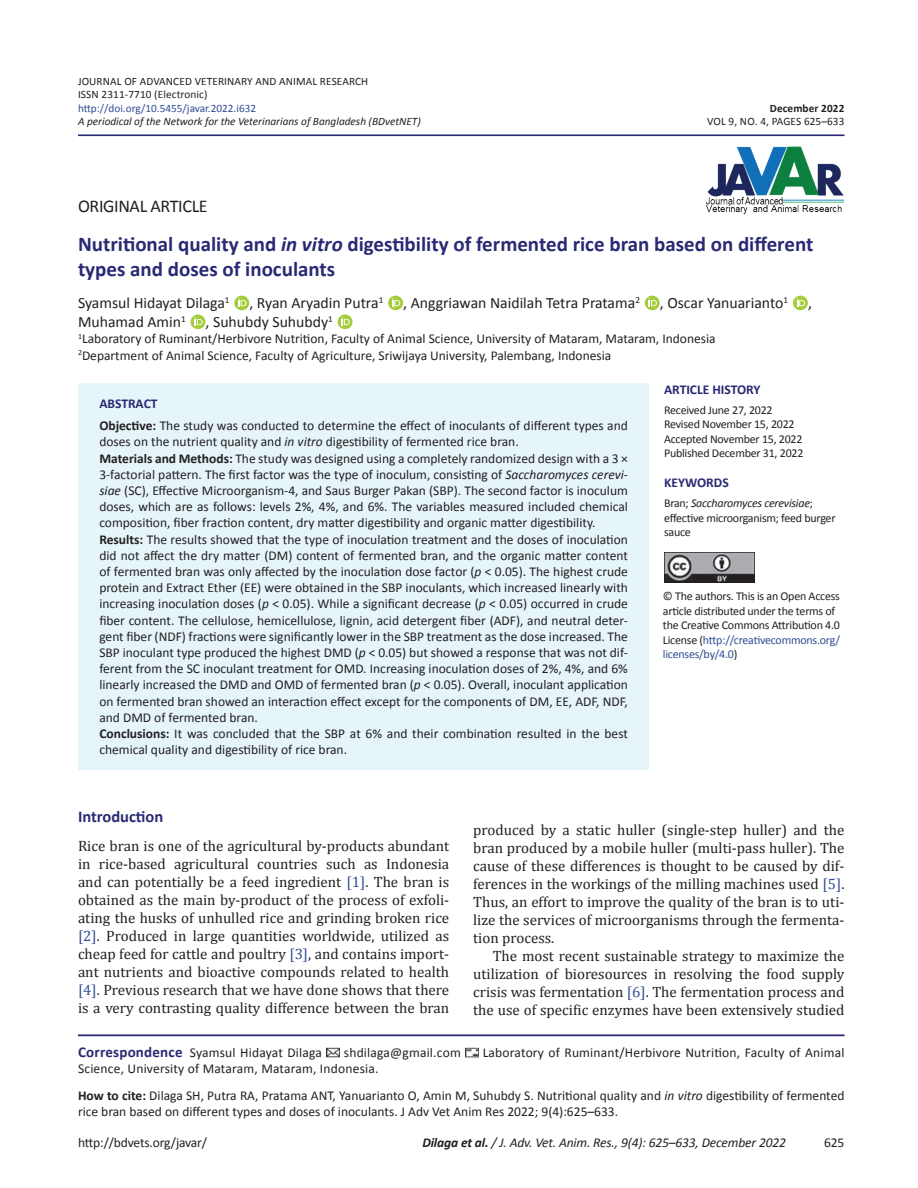
<style>
.page{position:relative;width:918px;height:1188px;background:#fff}
.page>*{position:absolute;margin:0;border:0;box-sizing:border-box;transform-origin:0 0}
.Article_Title{font:700 21px/25.2px "Calibri";color:#292a73}
.Issue_Date{font:18px "Calibri";letter-spacing:-.02em;color:#231f20}
.Head_A{font:700 16.5px "Calibri";color:#292a73}
.Authors{font:15.75px "Calibri";color:#231f20}
.Para_1st{font:15px/18px "Cambria";color:#231f20;text-align:justify}
.Para_Indent{font:15px/18px "Cambria";color:#231f20;text-align:justify}
.ABSTRACT_TXT{font:13.5px/16.2px "Calibri";color:#231f20}
.Author_Deatiles{font:13.5px/16.2px "Calibri";color:#231f20}
.Affliation{font:13.5px "Calibri";color:#231f20}
.t1{font:italic 13.5px "Calibri";letter-spacing:-.01em;color:#231f20}
.ABSTRACT_HD{font:700 13.5px "Calibri";color:#292a73}
.Issue_Date-2{font:12px/14.4px "Calibri";letter-spacing:-.02em;color:#231f20}
.VOL{font:11.25px "Calibri";letter-spacing:.01em;color:#231f20}
.DOI{font:italic 11.25px "Calibri";color:#231f20}
.VOL-2{font:11.25px "Calibri";color:#304d94}
.DOI-2{font:11.25px "Calibri";letter-spacing:.01em;color:#231f20}
.VOL-3{font:700 11.25px "Calibri";letter-spacing:.01em;color:#231f20}
.s1{font-style:italic}
.s2{font-weight:700}
.s3{color:#304d94}
.s4{font-weight:700;font-size:15px;color:#292a73}
</style>
<div class="page">
<hr style="left:78px;top:134px;width:767px;height:2px;background:#292a73">
<svg style="left:235px;top:295px;width:14px;height:16px"></svg>
<svg style="left:234px;top:296px;width:15px;height:14px"></svg>
<svg style="left:238px;top:298px;width:8px;height:8px"></svg>
<svg style="left:389px;top:295px;width:14px;height:16px"></svg>
<div style="left:388px;top:296px;width:15px;height:14px;background:#a4cd3b;border-radius:50%"></div>
<svg style="left:392px;top:298px;width:8px;height:8px"></svg>
<svg style="left:644px;top:295px;width:15px;height:16px"></svg>
<svg style="left:645px;top:296px;width:15px;height:14px"></svg>
<svg style="left:649px;top:298px;width:8px;height:8px"></svg>
<svg style="left:793px;top:295px;width:14px;height:16px"></svg>
<div style="left:793px;top:296px;width:15px;height:14px;background:#a4cd3b;border-radius:50%"></div>
<svg style="left:797px;top:298px;width:8px;height:8px"></svg>
<svg style="left:190px;top:314px;width:16px;height:15px"></svg>
<svg style="left:195px;top:317px;width:8px;height:8px"></svg>
<svg style="left:337px;top:314px;width:16px;height:15px"></svg>
<svg style="left:342px;top:317px;width:8px;height:8px"></svg>
<hr style="left:78px;top:1034px;width:767px;height:2px;background:#292a73">
<svg style="left:326px;top:1047px;width:13px;height:11px"></svg>
<svg style="left:465px;top:1047px;width:13px;height:11px"></svg>
<img style="left:705px;top:146px;width:140px;height:69px">
<div style="left:78px;top:383px;width:571px;height:386px;background:#e5f5fa"></div>
<img style="left:664px;top:552px;width:91px;height:31px">
<p class="VOL" style="left:78px;top:74px;width:292px">JOURNAL OF ADVANCED VETERINARY AND ANIMAL RESEARCH</p>
<p class="VOL" style="left:78px;top:88px;width:131px">ISSN 2311-7710 (Electronic)</p>
<p class="VOL-2" style="left:78px;top:101px;width:180px">http://doi.org/10.5455/javar.2022.i632</p>
<p class="VOL-3" style="left:770px;top:101px;width:76px">December 2022</p>
<p class="DOI" style="left:78px;top:115px;width:344px">A periodical of the Network for the Veterinarians of Bangladesh (BDvetNET)</p>
<p class="DOI-2" style="left:707px;top:115px;width:139px">VOL 9, NO. 4, PAGES 625–633</p>
<p class="Issue_Date" style="left:78px;top:195px;width:131px">ORIGINAL ARTICLE</p>
<p class="Article_Title" style="left:78px;top:230px;width:737px">Nutritional quality and <span class="s1">in vitro</span> digestibility of fermented rice bran based on different types and doses of inoculants</p>
<p class="Authors" style="left:78px;top:293px;width:153px">Syamsul Hidayat Dilaga<sup>1</sup></p>
<p class="Authors" style="left:249px;top:293px;width:135px">, Ryan Aryadin Putra<sup>1</sup></p>
<p class="Authors" style="left:403px;top:293px;width:238px">, Anggriawan Naidilah Tetra Pratama<sup>2</sup></p>
<p class="Authors" style="left:660px;top:293px;width:130px">, Oscar Yanuarianto<sup>1</sup></p>
<p class="Authors" style="left:808px;top:293px;width:5px">,</p>
<p class="Authors" style="left:78px;top:312px;width:109px">Muhamad Amin<sup>1</sup></p>
<p class="Authors" style="left:206px;top:312px;width:129px">, Suhubdy Suhubdy<sup>1</sup></p>
<p class="Affliation" style="left:78px;top:331px;width:639px"><sup>1</sup>Laboratory of Ruminant/Herbivore Nutrition, Faculty of Animal Science, University of Mataram, Mataram, Indonesia</p>
<p class="Affliation" style="left:78px;top:347px;width:535px"><sup>2</sup>Department of Animal Science, Faculty of Agriculture, Sriwijaya University, Palembang, Indonesia</p>
<p class="ABSTRACT_HD" style="left:99px;top:395px;width:60px">ABSTRACT</p>
<p class="ABSTRACT_TXT" style="left:99px;top:417px;width:530px"><span class="s2">Objective:</span> The study was conducted to determine the effect of inoculants of different types and doses on the nutrient quality and <span class="s1">in vitro</span> digestibility of fermented rice bran.</p>
<p class="ABSTRACT_TXT" style="left:99px;top:449px;width:530px;text-align:justify"><span class="s2">Materials and Methods:</span> The study was designed using a completely randomized design with a 3 × 3-factorial pattern. The first factor was the type of inoculum, consisting of <span class="s1">Saccharomyces cerevi&shy;siae</span> (SC), Effective Microorganism-4, and Saus Burger Pakan (SBP). The second factor is inoculum doses, which are as follows: levels 2%, 4%, and 6%. The variables measured included chemical composition, fiber fraction content, dry matter digestibility and organic matter digestibility.</p>
<p class="ABSTRACT_TXT" style="left:99px;top:530px;width:530px;text-align:justify"><span class="s2">Results:</span> The results showed that the type of inoculation treatment and the doses of inoculation did not affect the dry matter (DM) content of fermented bran, and the organic matter content of fermented bran was only affected by the inoculation dose factor (<span class="s1">p</span> &lt; 0.05). The highest crude protein and Extract Ether (EE) were obtained in the SBP inoculants, which increased linearly with increasing inoculation doses (<span class="s1">p</span> &lt; 0.05). While a significant decrease (<span class="s1">p</span> &lt; 0.05) occurred in crude fiber content. The cellulose, hemicellulose, lignin, acid detergent fiber (ADF), and neutral deter&shy;gent fiber (NDF) fractions were significantly lower in the SBP treatment as the dose increased. The SBP inoculant type produced the highest DMD (<span class="s1">p</span> &lt; 0.05) but showed a response that was not dif&shy;ferent from the SC inoculant treatment for OMD. Increasing inoculation doses of 2%, 4%, and 6% linearly increased the DMD and OMD of fermented bran (<span class="s1">p</span> &lt; 0.05). Overall, inoculant application on fermented bran showed an interaction effect except for the components of DM, EE, ADF, NDF, and DMD of fermented bran.</p>
<p class="ABSTRACT_TXT" style="left:99px;top:725px;width:530px"><span class="s2">Conclusions:</span> It was concluded that the SBP at 6% and their combination resulted in the best chemical quality and digestibility of rice bran.</p>
<p class="ABSTRACT_HD" style="left:664px;top:381px;width:98px">ARTICLE HISTORY</p>
<p class="Issue_Date-2" style="left:664px;top:402px;width:110px">Received June 27, 2022</p>
<p class="Issue_Date-2" style="left:664px;top:417px;width:132px">Revised November 15, 2022</p>
<p class="Issue_Date-2" style="left:664px;top:431px;width:140px">Accepted November 15, 2022</p>
<p class="Issue_Date-2" style="left:664px;top:445px;width:141px">Published December 31, 2022</p>
<p class="ABSTRACT_HD" style="left:664px;top:474px;width:66px">KEYWORDS</p>
<p class="Issue_Date-2" style="left:664px;top:496px;width:173px">Bran; <span class="s1">Saccharomyces cerevisiae</span>; effective microorganism; feed burger sauce</p>
<p class="Issue_Date-2" style="left:663px;top:589px;width:179px">© The authors. This is an Open Access article distributed under the terms of the Creative Commons Attribution 4.0<br>License (<span class="s3">http://creativecommons.org/ licenses/by/4.0</span>)</p>
<p class="Head_A" style="left:78px;top:807px;width:87px">Introduction</p>
<p class="Para_1st" style="left:78px;top:837px;width:373px">Rice bran is one of the agricultural by-products abundant in rice-based agricultural countries such as Indonesia and can potentially be a feed ingredient <span class="s3">[1]</span>. The bran is obtained as the main by-product of the process of exfoli&shy;ating the husks of unhulled rice and grinding broken rice <span class="s3">[2]</span>. Produced in large quantities worldwide, utilized as cheap feed for cattle and poultry <span class="s3">[3]</span>, and contains import&shy;ant nutrients and bioactive compounds related to health <span class="s3">[4]</span>. Previous research that we have done shows that there is a very contrasting quality difference between the bran</p>
<p class="Para_1st" style="left:473px;top:821px;width:373px">produced by a static huller (single-step huller) and the bran produced by a mobile huller (multi-pass huller). The cause of these differences is thought to be caused by dif&shy;ferences in the workings of the milling machines used <span class="s3">[5]</span>.<br>Thus, an effort to improve the quality of the bran is to uti&shy;lize the services of microorganisms through the fermenta&shy;tion process.</p>
<p class="Para_Indent" style="left:473px;top:947px;width:373px;text-indent:20px">The most recent sustainable strategy to maximize the utilization of bioresources in resolving the food supply crisis was fermentation <span class="s3">[6]</span>. The fermentation process and the use of specific enzymes have been extensively studied</p>
<p class="Author_Deatiles" style="left:78px;top:1044px;width:245px"><span class="s4">Correspondence</span> Syamsul Hidayat Dilaga</p>
<p class="Author_Deatiles" style="left:344px;top:1044px;width:118px">shdilaga@gmail.com</p>
<p class="Author_Deatiles" style="left:483px;top:1044px;width:363px">Laboratory of Ruminant/Herbivore Nutrition, Faculty of Animal</p>
<p class="Author_Deatiles" style="left:78px;top:1060px;width:302px">Science, University of Mataram, Mataram, Indonesia.</p>
<p class="Author_Deatiles" style="left:78px;top:1087px;width:768px"><span class="s2">How to cite:</span> Dilaga SH, Putra RA, Pratama ANT, Yanuarianto O, Amin M, Suhubdy S. Nutritional quality and <span class="s1">in vitro</span> digestibility of fermented rice bran based on different types and doses of inoculants. J Adv Vet Anim Res 2022; 9(4):625–633.</p>
<p class="ABSTRACT_TXT" style="left:78px;top:1133px;width:131px">http://bdvets.org/javar/</p>
<p class="t1" style="left:422px;top:1134px;width:365px"><span class="s2">Dilaga et al.</span> / J. Adv. Vet. Anim. Res., 9(4): 625–633, December 2022</p>
<p class="ABSTRACT_TXT" style="left:824px;top:1133px;width:22px">625</p>
</div>
